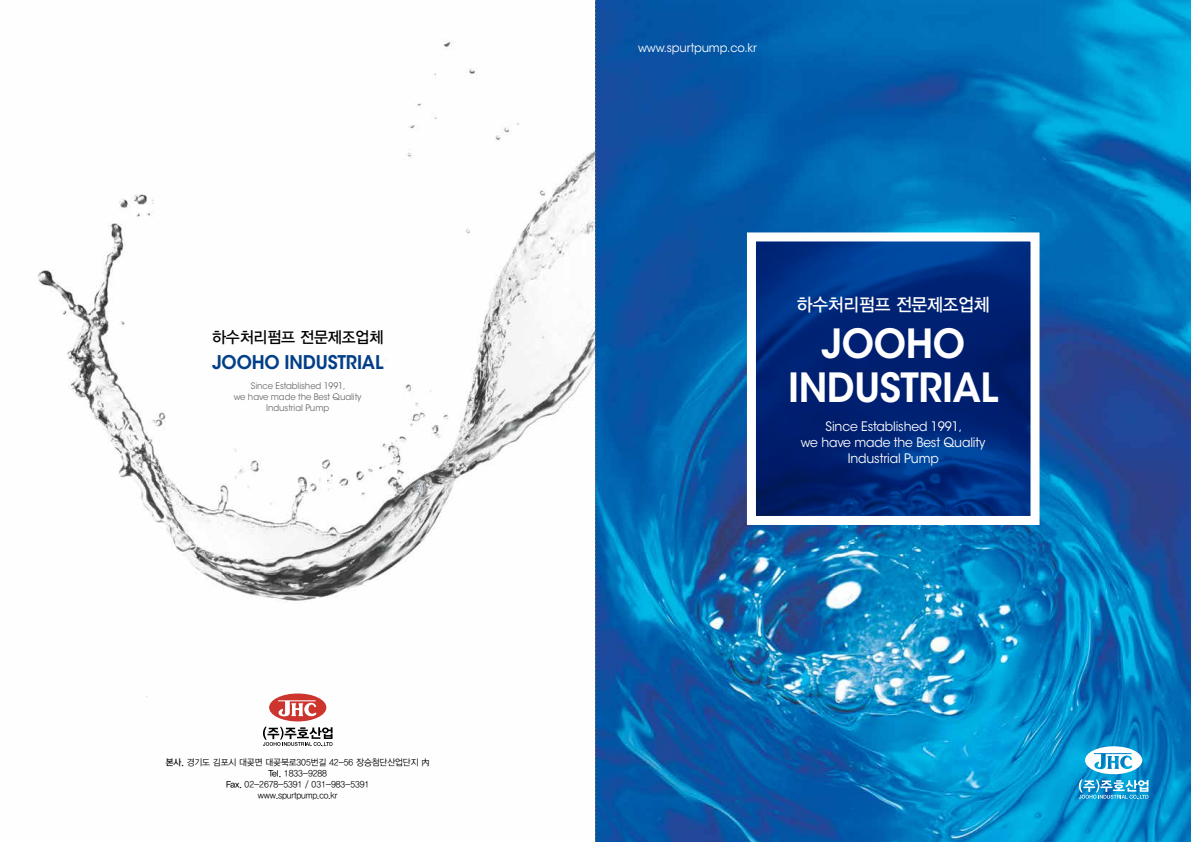
<style>
.page{position:relative;width:1191px;height:842px;background:#fff}
.page>*{position:absolute;margin:0;border:0;box-sizing:border-box;transform-origin:0 0}
.t1{font:600 40px/44px "ITC Avant Garde Std";letter-spacing:-.01em;color:#fff;text-align:center;scale:.95 1}
.t2{font:600 18.8px "ITC Avant Garde Std";letter-spacing:-.01em;color:#023f88;scale:.95 1}
.t3{font:18px "YDVYGO33";letter-spacing:-.01em;color:#fff;scale:.95 1}
.t4{font:16px "YDVYGO33";letter-spacing:-.01em;color:#000;scale:.95 1}
.t5{font:13px/16px "ITC Avant Garde Std";letter-spacing:-.01em;color:#fff;text-align:center;scale:.95 1}
.t6{font:12px "ITC Avant Garde Std";letter-spacing:-.01em;color:#fff;scale:.95 1}
.t7{font:9px/11px "YDVYGO32";letter-spacing:-.01em;color:#000;text-align:center;scale:.95 1}
.t8{font:9px/11px "ITC Avant Garde Std";letter-spacing:-.01em;color:#6d6e71;text-align:center;scale:.95 1}
.s1{font-family:"YDVYGO33"}
</style>
<div class="page">
<img style="left:38px;top:0;width:1153px;height:842px">
<svg style="left:757px;top:242px;width:272px;height:273px;background:#002779"></svg>
<div style="left:269px;top:693px;width:57px;height:28px;background:#cd342d;border-radius:50%"></div>
<svg style="left:278px;top:700px;width:39px;height:16px"></svg>
<svg style="left:263px;top:727px;width:69px;height:20px"></svg>
<svg style="left:1078px;top:746px;width:70px;height:53px"></svg>
<div style="left:747px;top:232px;width:292px;height:293px;border:9px solid #fff"></div>
<svg style="left:595px;top:0;width:1px;height:842px"></svg>
<h3 class="t4" style="left:212px;top:326px;width:182px">하수처리펌프 전문제조업체</h3>
<h2 class="t2" style="left:212px;top:350px;width:182px">JOOHO INDUSTRIAL</h2>
<p class="t8" style="left:234px;top:381px;width:136px">Since Established 1991,<br>we have made the Best Quality<br>Industrial Pump</p>
<p class="t7" style="left:166px;top:756px;width:279px"><span class="s1">본사.</span> 경기도 김포시 대곶면 대곶북로305번길 42-56 장승첨단산업단지 內<br><span class="s1">Tel.</span> 1833-9288<br><span class="s1">Fax.</span> 02-2678-5391 / 031-983-5391<br>www.spurtpump.co.kr</p>
<h3 class="t6" style="left:638px;top:41px;width:127px">www.spurtpump.co.kr</h3>
<h3 class="t3" style="left:797px;top:293px;width:204px">하수처리펌프 전문제조업체</h3>
<h1 class="t1" style="left:788px;top:322px;width:223px">JOOHO<br>INDUSTRIAL</h1>
<h3 class="t5" style="left:801px;top:418px;width:196px">Since Established 1991,<br>we have made the Best Quality<br>Industrial Pump</h3>
</div>
